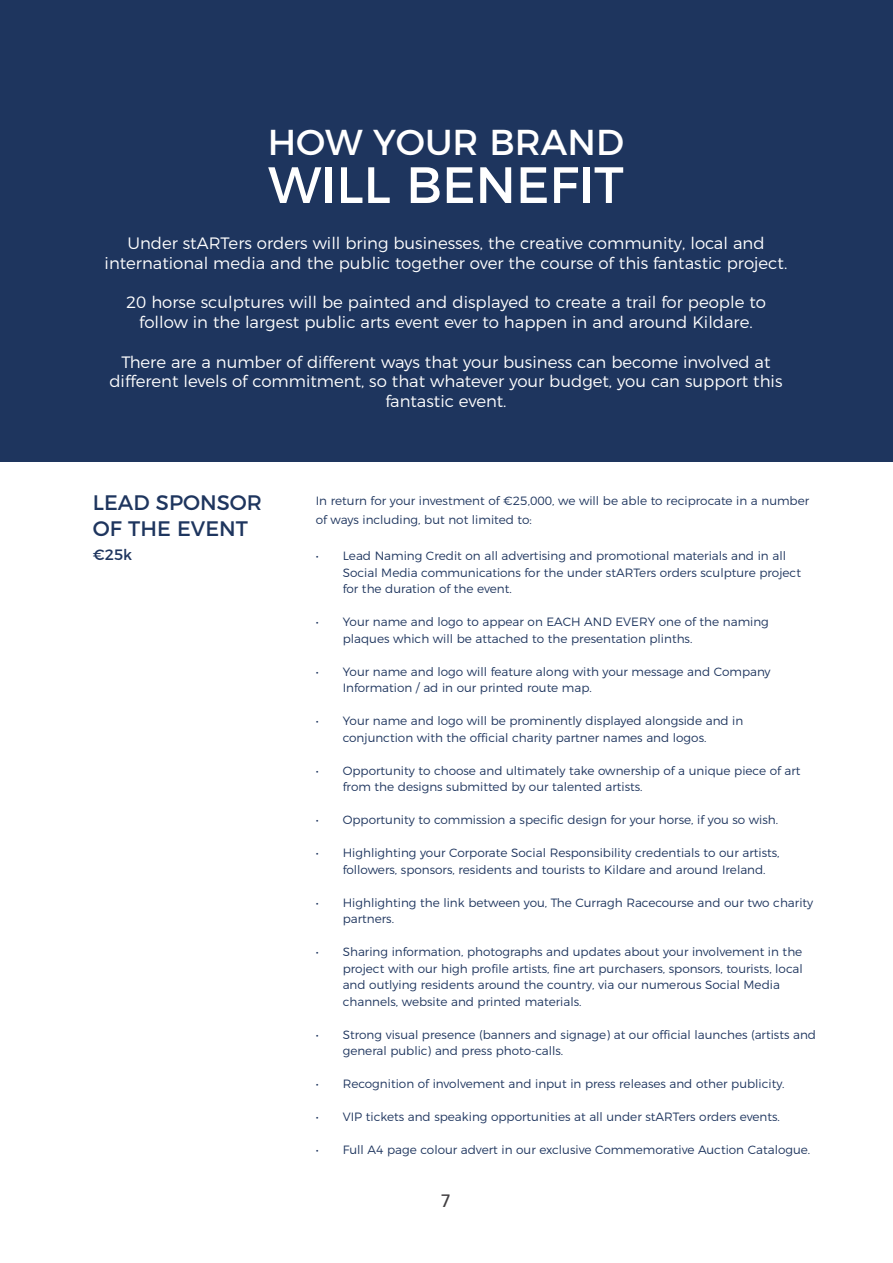
<style>
.page{position:relative;width:893px;height:1263px;background:#fff}
.page>*{position:absolute;margin:0;border:0;box-sizing:border-box;transform-origin:0 0}
.t1{font:51px "Montserrat";color:#fff}
.t2{font:36px "Montserrat";color:#fff}
.t3{font:21px/25.2px "Montserrat";color:#1e355e}
.t4{font:18px "Frutiger";color:#424042}
.t5{font:300 16.5px/19.8px "Montserrat";color:#fff;text-align:center}
.t6{font:15px "Montserrat";color:#1e355e}
.t7{font:300 12px/16.5px "Montserrat";color:#1e355e}
</style>
<div class="page">
<div style="left:0;top:0;width:893px;height:461px;background:#1e355e"></div>
<h2 class="t2" style="left:268px;top:113px;width:358px">HOW YOUR BRAND</h2>
<h1 class="t1" style="left:268px;top:144px;width:357px">WILL BENEFIT</h1>
<h3 class="t5" style="left:105px;top:232px;width:684px">Under stARTers orders will bring businesses, the creative community, local and international media and the public together over the course of this fantastic project.</h3>
<h3 class="t5" style="left:126px;top:291px;width:641px">20 horse sculptures will be painted and displayed to create a trail for people to follow in the largest public arts event ever to happen in and around Kildare.</h3>
<h3 class="t5" style="left:109px;top:350px;width:675px">There are a number of different ways that your business can become involved at different levels of commitment, so that whatever your budget, you can support this fantastic event.</h3>
<h3 class="t3" style="left:93px;top:489px;width:171px">LEAD SPONSOR<br>OF THE EVENT</h3>
<p class="t6" style="left:93px;top:542px;width:41px">€25k</p>
<p class="t7" style="left:316px;top:490px;width:495px;line-height:19.5px">In return for your investment of €25,000, we will be able to reciprocate in a number of ways including, but not limited to:</p>
<p class="t7" style="left:343px;top:547px;width:460px;text-indent:-27px">• Lead Naming Credit on all advertising and promotional materials and in all<br>Social Media communications for the under stARTers orders sculpture project for the duration of the event.</p>
<p class="t7" style="left:343px;top:613px;width:428px;text-indent:-27px">• Your name and logo to appear on EACH AND EVERY one of the naming plaques which will be attached to the presentation plinths.</p>
<p class="t7" style="left:343px;top:662px;width:429px;text-indent:-27px">• Your name and logo will feature along with your message and Company<br>Information / ad in our printed route map.</p>
<p class="t7" style="left:343px;top:712px;width:402px;text-indent:-27px">• Your name and logo will be prominently displayed alongside and in conjunction with the official charity partner names and logos.</p>
<p class="t7" style="left:343px;top:761px;width:459px;text-indent:-27px">• Opportunity to choose and ultimately take ownership of a unique piece of art from the designs submitted by our talented artists.</p>
<p class="t7" style="left:316px;top:811px;width:464px">• Opportunity to commission a specific design for your horse, if you so wish.</p>
<p class="t7" style="left:343px;top:844px;width:438px;text-indent:-27px">• Highlighting your Corporate Social Responsibility credentials to our artists, followers, sponsors, residents and tourists to Kildare and around Ireland.</p>
<p class="t7" style="left:343px;top:893px;width:472px;text-indent:-27px">• Highlighting the link between you, The Curragh Racecourse and our two charity partners.</p>
<p class="t7" style="left:343px;top:943px;width:461px;text-indent:-27px">• Sharing information, photographs and updates about your involvement in the project with our high profile artists, fine art purchasers, sponsors, tourists, local and outlying residents around the country, via our numerous Social Media channels, website and printed materials.</p>
<p class="t7" style="left:343px;top:1025px;width:475px;text-indent:-27px">• Strong visual presence (banners and signage) at our official launches (artists and general public) and press photo-calls.</p>
<p class="t7" style="left:316px;top:1075px;width:470px">• Recognition of involvement and input in press releases and other publicity.</p>
<p class="t7" style="left:316px;top:1108px;width:466px">• VIP tickets and speaking opportunities at all under stARTers orders events.</p>
<p class="t7" style="left:316px;top:1141px;width:496px">• Full A4 page colour advert in our exclusive Commemorative Auction Catalogue.</p>
<h3 class="t4" style="left:441px;top:1190px;width:12px">7</h3>
</div>
